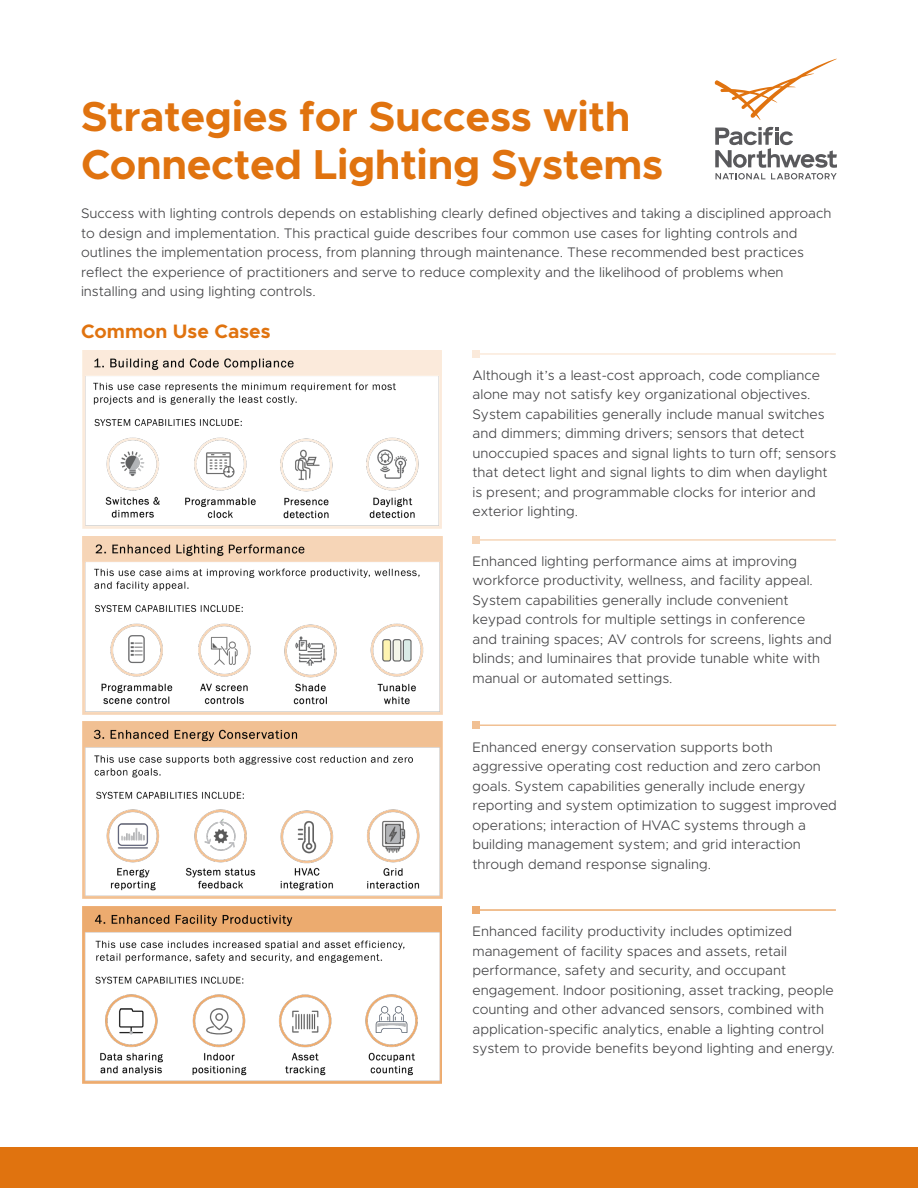
<style>
.page{position:relative;width:918px;height:1188px;background:#fff}
.page>*{position:absolute;margin:0;border:0;box-sizing:border-box;transform-origin:0 0}
.cover_heading{font:700 42px/48px "Metropolis";letter-spacing:-.01em;color:#e0730f}
.body_copy{font:700 19.5px "Metropolis";color:#e0730f}
.body_copy-2{font:300 13.8px/19.5px "Metropolis";color:#404042}
</style>
<div class="page">
<div style="left:0;top:1147px;width:918px;height:41px;background:#e0730f"></div>
<svg style="left:715px;top:59px;width:122px;height:61px"></svg>
<svg style="left:715px;top:127px;width:122px;height:53px"></svg>
<img style="left:82px;top:350px;width:360px;height:178px">
<hr style="left:476px;top:724px;width:360px;height:2px;background:#f1c093">
<div style="left:473px;top:722px;width:7px;height:7px;background:#f1c093"></div>
<hr style="left:476px;top:909px;width:360px;height:2px;background:#ecab6f">
<div style="left:472px;top:906px;width:8px;height:8px;background:#ecab6f"></div>
<hr style="left:476px;top:539px;width:360px;height:2px;background:#f6d5b7">
<div style="left:472px;top:536px;width:8px;height:8px;background:#f6d5b7"></div>
<hr style="left:476px;top:353px;width:360px;height:2px;background:#fbeadb">
<div style="left:472px;top:350px;width:8px;height:8px;background:#fbeadb"></div>
<img style="left:82px;top:536px;width:360px;height:178px">
<img style="left:82px;top:722px;width:360px;height:176px">
<img style="left:83px;top:906px;width:359px;height:177px">
<p class="cover_heading" style="left:81px;top:92px;width:584px">Strategies for Success with<br>Connected Lighting Systems</p>
<p class="body_copy-2" style="left:81px;top:204px;width:752px">Success with lighting controls depends on establishing clearly defined objectives and taking a disciplined approach to design and implementation. This practical guide describes four common use cases for lighting controls and outlines the implementation process, from planning through maintenance. These recommended best practices reflect the experience of practitioners and serve to reduce complexity and the likelihood of problems when installing and using lighting controls.</p>
<p class="body_copy" style="left:81px;top:319px;width:191px">Common Use Cases</p>
<p class="body_copy-2" style="left:472px;top:365px;width:365px">Although it’s a least-cost approach, code compliance alone may not satisfy key organizational objectives.<br>System capabilities generally include manual switches and dimmers; dimming drivers; sensors that detect unoccupied spaces and signal lights to turn off; sensors that detect light and signal lights to dim when daylight is present; and programmable clocks for interior and exterior lighting.</p>
<p class="body_copy-2" style="left:472px;top:551px;width:361px">Enhanced lighting performance aims at improving workforce productivity, wellness, and facility appeal.<br>System capabilities generally include convenient keypad controls for multiple settings in conference and training spaces; AV controls for screens, lights and blinds; and luminaires that provide tunable white with manual or automated settings.</p>
<p class="body_copy-2" style="left:472px;top:737px;width:366px">Enhanced energy conservation supports both aggressive operating cost reduction and zero carbon goals. System capabilities generally include energy reporting and system optimization to suggest improved operations; interaction of HVAC systems through a building management system; and grid interaction through demand response signaling.</p>
<p class="body_copy-2" style="left:472px;top:922px;width:364px">Enhanced facility productivity includes optimized management of facility spaces and assets, retail performance, safety and security, and occupant engagement. Indoor positioning, asset tracking, people counting and other advanced sensors, combined with application-specific analytics, enable a lighting control system to provide benefits beyond lighting and energy.</p>
</div>
